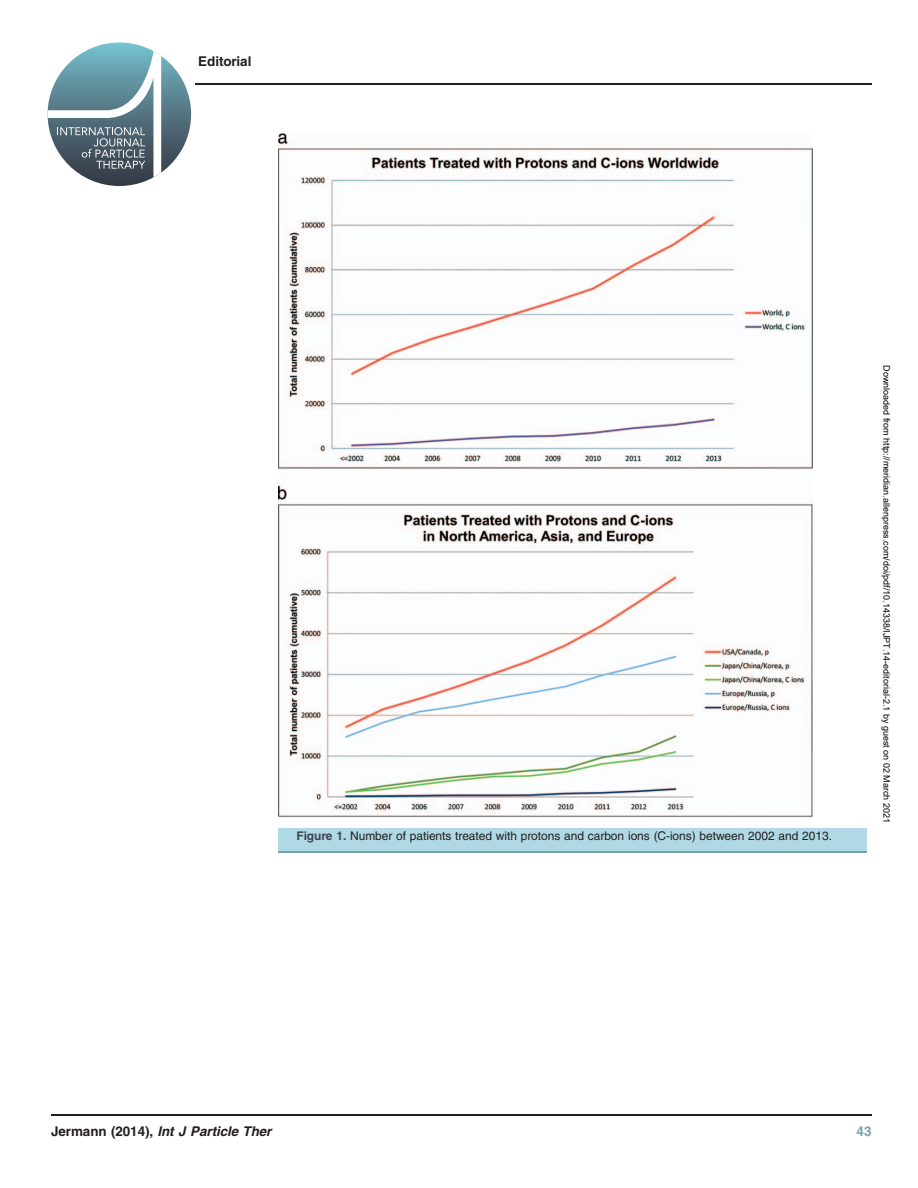
<style>
.page{position:relative;width:918px;height:1188px;background:#fff}
.page>*{position:absolute;margin:0;border:0;box-sizing:border-box;transform-origin:0 0}
.t1{font:13.5px "Adv P6 ED3";color:#231f20}
.t2{font:13.5px "Adv P6 EC5";color:#231f20}
.t3{font:13.5px "Adv P6 EC5";color:#79a2ad}
.t4{font:12px "Adv P6 EC0";color:#231f20}
.t5{font:9px "Arial";color:#000}
.s1{font-family:"Adv P6 EC5";color:#3b4552}
.s2{font-family:"Adv P6 EC5"}
</style>
<div class="page">
<div style="left:279px;top:828px;width:588px;height:15px;background:#b0d9e5"></div>
<div style="left:279px;top:842px;width:588px;height:11px;background:#b0d9e5"></div>
<hr style="left:279px;top:851px;width:588px;height:2px;background:#79a2ad">
<img style="left:279px;top:133px;width:533px;height:685px">
<hr style="left:51px;top:1114px;width:820px;height:2px;background:#231f20">
<hr style="left:196px;top:84px;width:676px;height:1px;background:#231f20">
<svg style="left:48px;top:42px;width:143px;height:144px;background:#587a86"></svg>
<svg style="left:48px;top:51px;width:113px;height:126px"></svg>
<h1 class="t2" style="left:198px;top:57px;width:55px">Editorial</h1>
<h2 class="t4" style="left:296px;top:831px;width:537px"><span class="s1">Figure 1.</span> Number of patients treated with protons and carbon ions (C-ions) between 2002 and 2013.</h2>
<p class="t5" style="left:890px;top:365px;width:459px;rotate:90deg">Downloaded from http://meridian.allenpress.com/doi/pdf/10.14338/IJPT.14-editorial-2.1 by guest on 02 March 2021</p>
<h1 class="t1" style="left:51px;top:1127px;width:222px"><span class="s2">Jermann (2014),</span> Int J Particle Ther</h1>
<h1 class="t3" style="left:857px;top:1127px;width:16px">43</h1>
</div>
